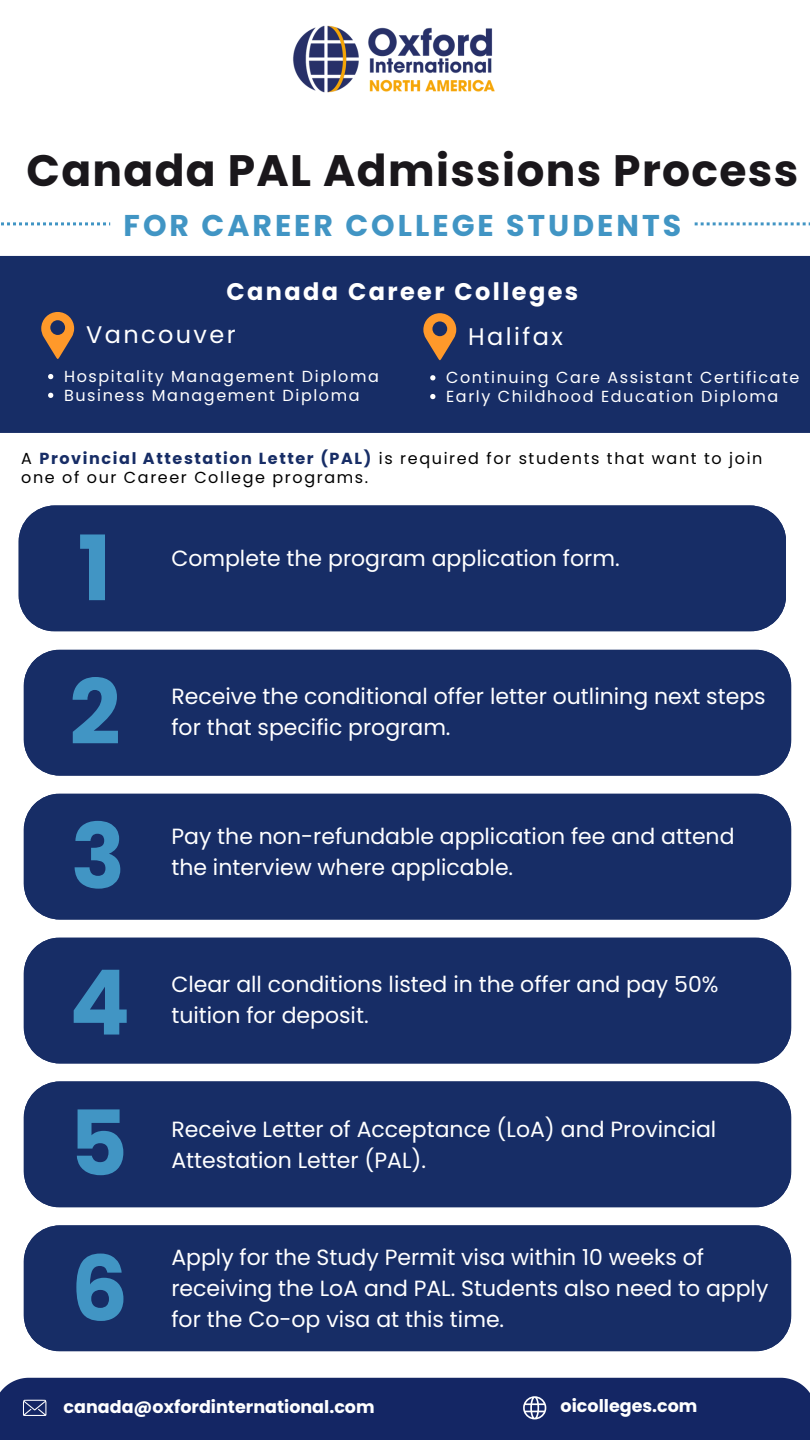
<style>
.page{position:relative;width:810px;height:1440px;background:#fff}
.page>*{position:absolute;margin:0;border:0;box-sizing:border-box;transform-origin:0 0}
.t1{font:700 90px "Poppins";color:#4195c4}
.t2{font:700 44px "Poppins";letter-spacing:.03em;color:#1a171b}
.t3{font:700 30px "Poppins";letter-spacing:.1em;color:#4195c4}
.t4{font:700 24px "Poppins";letter-spacing:.1em;color:#fff}
.t5{font:24px "Poppins";letter-spacing:.1em;color:#fff}
.t6{font:22px/30.8px "Poppins";color:#fff}
.t7{font:700 17.5px "Poppins";color:#fff}
.t8{font:16px "Poppins";letter-spacing:.1em;color:#fff}
.t9{font:16px/18.8px "Poppins";letter-spacing:.1em;color:#000}
.s1{font-weight:700;color:#172d66}
</style>
<div class="page">
<div style="left:0;top:256px;width:810px;height:177px;background:#172d66"></div>
<div style="left:19px;top:505px;width:767px;height:126px;background:#172d66"></div>
<img style="left:293px;top:25px;width:202px;height:68px">
<svg style="left:1px;top:222px;width:109px;height:3px"></svg>
<svg style="left:695px;top:222px;width:115px;height:3px"></svg>
<div style="left:24px;top:650px;width:767px;height:126px;background:#172d66"></div>
<div style="left:24px;top:794px;width:767px;height:126px;background:#172d66"></div>
<div style="left:24px;top:938px;width:767px;height:125px;background:#172d66"></div>
<div style="left:24px;top:1081px;width:767px;height:126px;background:#172d66"></div>
<div style="left:24px;top:1225px;width:767px;height:126px;background:#172d66"></div>
<div style="left:0;top:1378px;width:810px;height:62px;background:#142664"></div>
<svg style="left:23px;top:1400px;width:23px;height:16px"></svg>
<svg style="left:523px;top:1396px;width:23px;height:23px"></svg>
<svg style="left:41px;top:312px;width:33px;height:48px;background:#926645"></svg>
<svg style="left:48px;top:374px;width:5px;height:5px"></svg>
<svg style="left:48px;top:393px;width:5px;height:5px"></svg>
<svg style="left:423px;top:313px;width:33px;height:48px;background:#926645"></svg>
<svg style="left:430px;top:375px;width:5px;height:5px"></svg>
<svg style="left:430px;top:394px;width:5px;height:5px"></svg>
<h3 class="t2" style="left:27px;top:140px;width:773px">Canada PAL Admissions Process</h3>
<h1 class="t3" style="left:124px;top:204px;width:559px">FOR CAREER COLLEGE STUDENTS</h1>
<p class="t4" style="left:226px;top:275px;width:353px">Canada Career Colleges</p>
<p class="t5" style="left:86px;top:318px;width:151px">Vancouver</p>
<h4 class="t8" style="left:64px;top:365px;width:317px">Hospitality Management Diploma</h4>
<p class="t8" style="left:64px;top:384px;width:297px">Business Management Diploma</p>
<h4 class="t5" style="left:468px;top:319px;width:96px">Halifax</h4>
<p class="t8" style="left:446px;top:367px;width:355px">Continuing Care Assistant Certificate</p>
<h4 class="t8" style="left:446px;top:385px;width:334px">Early Childhood Education Diploma</h4>
<p class="t9" style="left:21px;top:449px;width:743px">A <span class="s1">Provincial Attestation Letter (PAL)</span> is required for students that want to join one of our Career College programs.</p>
<h4 class="t1" style="left:78px;top:506px;width:35px">1</h4>
<p class="t1" style="left:69px;top:650px;width:53px">2</p>
<h4 class="t1" style="left:71px;top:794px;width:56px">3</h4>
<p class="t1" style="left:69px;top:940px;width:62px">4</p>
<h4 class="t1" style="left:69px;top:1081px;width:60px">5</h4>
<p class="t1" style="left:71px;top:1226px;width:59px">6</p>
<h4 class="t6" style="left:171px;top:542px;width:450px">Complete the program application form.</h4>
<p class="t6" style="left:171px;top:681px;width:596px">Receive the conditional offer letter outlining next steps for that specific program.</p>
<p class="t6" style="left:171px;top:821px;width:565px">Pay the non-refundable application fee and attend the interview where applicable.</p>
<p class="t6" style="left:171px;top:969px;width:549px">Clear all conditions listed in the offer and pay 50% tuition for deposit.</p>
<p class="t6" style="left:171px;top:1114px;width:546px">Receive Letter of Acceptance (LoA) and Provincial<br>Attestation Letter (PAL).</p>
<p class="t6" style="left:171px;top:1242px;width:599px">Apply for the Study Permit visa within 10 weeks of receiving the LoA and PAL. Students also need to apply for the Co-op visa at this time.</p>
<p class="t7" style="left:64px;top:1394px;width:313px">canada@oxfordinternational.com</p>
<h4 class="t7" style="left:561px;top:1393px;width:138px">oicolleges.com</h4>
</div>
